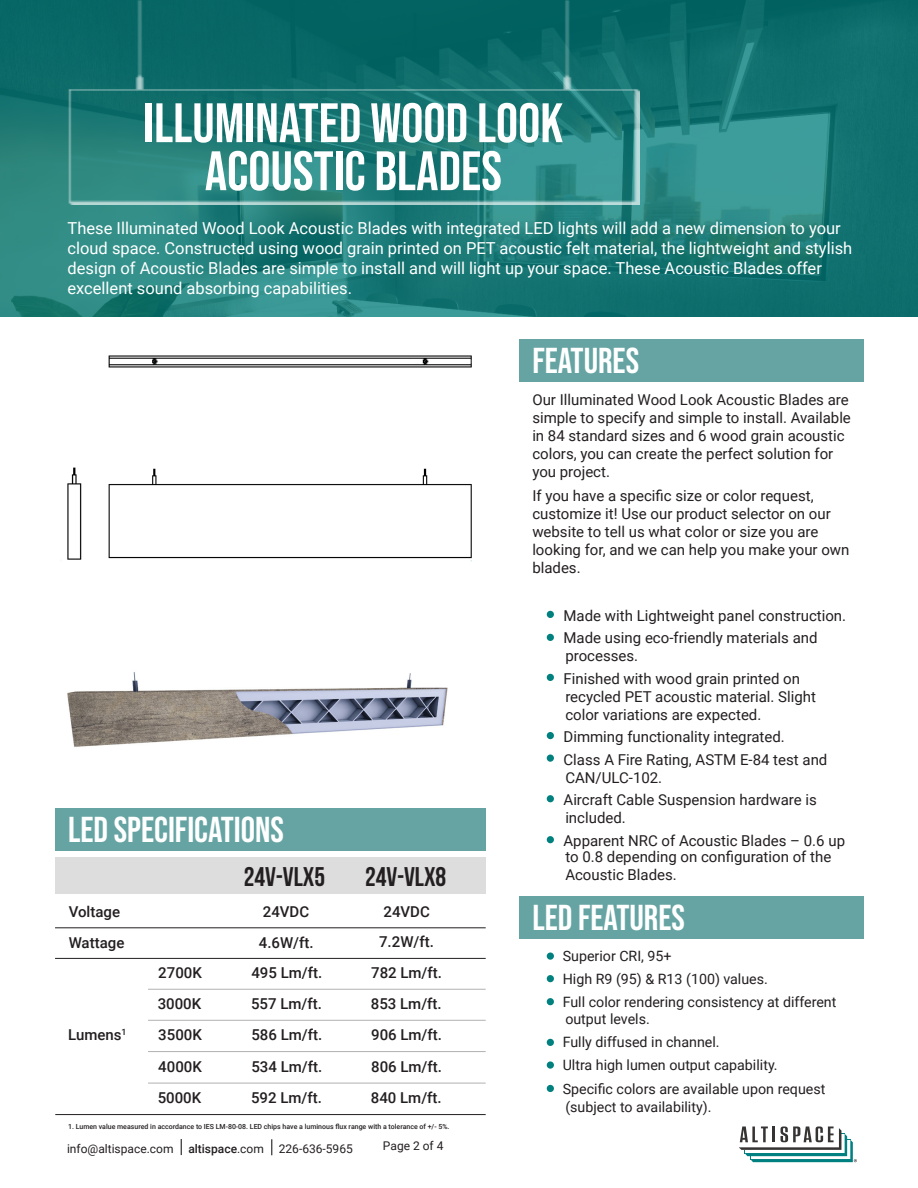
<style>
.page{position:relative;width:918px;height:1188px;background:#fff}
.page>*{position:absolute;margin:0;border:0;box-sizing:border-box;transform-origin:0 0}
.t1{font:55.5px/48px "Bebas Neue";color:#fff;text-align:center}
.t2{font:36px "Bebas Neue";color:#fff}
.t3{font:700 27px "Bebas Neue";color:#231f20}
.t4{font:16.5px/19.8px "Roboto";color:#fff}
.t5{font:15px/18px "Roboto";color:#231f20}
.t6{font:500 15px "Roboto";color:#231f20}
.t7{font:14.25px/17.1px "Roboto";color:#231f20}
.t8{font:12px "Roboto";color:#231f20}
.t9{font:500 7.05px "Roboto";color:#231f20}
.s1{font-weight:500}
</style>
<div class="page">
<svg style="left:181px;top:1139px;width:1px;height:16px"></svg>
<svg style="left:271px;top:1139px;width:1px;height:16px"></svg>
<svg style="left:0;top:0;width:918px;height:317px;background:#1c7b78"></svg>
<img style="left:67px;top:0;width:572px;height:205px">
<svg style="left:739px;top:1126px;width:118px;height:36px"></svg>
<div style="left:547px;top:611px;width:7px;height:7px;background:#00807f;border-radius:50%"></div>
<div style="left:547px;top:634px;width:7px;height:7px;background:#00807f;border-radius:50%"></div>
<div style="left:547px;top:674px;width:7px;height:7px;background:#00807f;border-radius:50%"></div>
<div style="left:547px;top:732px;width:7px;height:7px;background:#00807f;border-radius:50%"></div>
<div style="left:547px;top:754px;width:7px;height:8px;background:#00807f;border-radius:50%"></div>
<div style="left:547px;top:795px;width:7px;height:7px;background:#00807f;border-radius:50%"></div>
<div style="left:547px;top:836px;width:7px;height:7px;background:#00807f;border-radius:50%"></div>
<img style="left:67px;top:672px;width:381px;height:75px">
<img style="left:108px;top:355px;width:364px;height:207px">
<img style="left:67px;top:467px;width:15px;height:93px">
<div style="left:519px;top:340px;width:345px;height:42px;background:#66a4a3"></div>
<div style="left:519px;top:896px;width:345px;height:42px;background:#66a4a3"></div>
<div style="left:547px;top:953px;width:7px;height:7px;background:#00807f;border-radius:50%"></div>
<div style="left:547px;top:975px;width:7px;height:7px;background:#00807f;border-radius:50%"></div>
<div style="left:547px;top:998px;width:7px;height:7px;background:#00807f;border-radius:50%"></div>
<div style="left:547px;top:1039px;width:7px;height:7px;background:#00807f;border-radius:50%"></div>
<div style="left:547px;top:1061px;width:7px;height:8px;background:#00807f;border-radius:50%"></div>
<div style="left:547px;top:1085px;width:7px;height:7px;background:#00807f;border-radius:50%"></div>
<hr style="left:55px;top:927px;width:431px;height:1px;background:#231f20">
<div style="left:55px;top:858px;width:431px;height:36px;background:#ddd"></div>
<hr style="left:55px;top:958px;width:431px;height:1px;background:#231f20">
<hr style="left:55px;top:1114px;width:431px;height:1px;background:#231f20">
<hr style="left:148px;top:989px;width:338px;height:1px;background:#b1b1b1">
<div style="left:55px;top:808px;width:431px;height:43px;background:#66a4a3"></div>
<hr style="left:148px;top:1020px;width:338px;height:1px;background:#b1b1b1">
<hr style="left:148px;top:1051px;width:338px;height:1px;background:#b1b1b1">
<hr style="left:148px;top:1083px;width:338px;height:1px;background:#b1b1b1">
<p class="t1" style="left:143px;top:98px;width:421px">ILLUMINATED WOOD LOOK<br>ACOUSTIC BLADES</p>
<p class="t4" style="left:68px;top:218px;width:786px">These Illuminated Wood Look Acoustic Blades with integrated LED lights will add a new dimension to your cloud space. Constructed using wood grain printed on PET acoustic felt material, the lightweight and stylish design of Acoustic Blades are simple to install and will light up your space. These Acoustic Blades offer excellent sound absorbing capabilities.</p>
<p class="t2" style="left:68px;top:809px;width:217px">LED SPECIFICATIONS</p>
<p class="t6" style="left:69px;top:901px;width:53px">Voltage</p>
<p class="t6" style="left:69px;top:932px;width:57px">Wattage</p>
<p class="t6" style="left:158px;top:962px;width:45px">2700K</p>
<p class="t3" style="left:244px;top:862px;width:83px">24V-VLX5</p>
<p class="t6" style="left:263px;top:901px;width:48px">24VDC</p>
<p class="t6" style="left:259px;top:932px;width:56px">4.6W/ft.</p>
<p class="t6" style="left:251px;top:962px;width:72px">495 Lm/ft.</p>
<p class="t3" style="left:365px;top:862px;width:83px">24V-VLX8</p>
<p class="t6" style="left:383px;top:901px;width:48px">24VDC</p>
<p class="t6" style="left:379px;top:932px;width:56px">7.2W/ft.</p>
<p class="t6" style="left:371px;top:962px;width:72px">782 Lm/ft.</p>
<p class="t6" style="left:68px;top:1024px;width:60px">Lumens<sup>1</sup></p>
<p class="t6" style="left:158px;top:993px;width:45px">3000K</p>
<p class="t6" style="left:251px;top:993px;width:72px">557 Lm/ft.</p>
<p class="t6" style="left:371px;top:993px;width:72px">853 Lm/ft.</p>
<p class="t6" style="left:158px;top:1025px;width:45px">3500K</p>
<p class="t6" style="left:251px;top:1025px;width:72px">586 Lm/ft.</p>
<p class="t6" style="left:371px;top:1024px;width:72px">906 Lm/ft.</p>
<p class="t6" style="left:158px;top:1056px;width:45px">4000K</p>
<p class="t6" style="left:251px;top:1056px;width:72px">534 Lm/ft.</p>
<p class="t6" style="left:371px;top:1056px;width:72px">806 Lm/ft.</p>
<p class="t6" style="left:158px;top:1088px;width:45px">5000K</p>
<p class="t6" style="left:251px;top:1088px;width:72px">592 Lm/ft.</p>
<p class="t6" style="left:371px;top:1087px;width:72px">840 Lm/ft.</p>
<p class="t9" style="left:68px;top:1121px;width:383px">1. Lumen value measured in accordance to IES LM-80-08. LED chips have a luminous flux range with a tolerance of +/- 5%.</p>
<p class="t8" style="left:67px;top:1140px;width:287px">info@altispace.com <span class="s1">altispace</span>.com 226-636-5965</p>
<p class="t8" style="left:383px;top:1137px;width:62px">Page 2 of 4</p>
<p class="t2" style="left:532px;top:341px;width:108px">FEATURES</p>
<p class="t5" style="left:532px;top:390px;width:320px">Our Illuminated Wood Look Acoustic Blades are simple to specify and simple to install. Available in 84 standard sizes and 6 wood grain acoustic colors, you can create the perfect solution for you project.</p>
<p class="t5" style="left:532px;top:486px;width:319px">If you have a specific size or color request, customize it! Use our product selector on our website to tell us what color or size you are looking for, and we can help you make your own blades.</p>
<p class="t5" style="left:547px;top:606px;width:300px">• Made with Lightweight panel construction.</p>
<p class="t5" style="left:565px;top:629px;width:254px;text-indent:-18px">• Made using eco-friendly materials and processes.</p>
<p class="t5" style="left:565px;top:669px;width:252px;text-indent:-18px">• Finished with wood grain printed on recycled PET acoustic material. Slight color variations are expected.</p>
<p class="t5" style="left:547px;top:728px;width:239px">• Dimming functionality integrated.</p>
<p class="t5" style="left:565px;top:750px;width:264px;text-indent:-18px">• Class A Fire Rating, ASTM E-84 test and<br>CAN/ULC-102.</p>
<p class="t5" style="left:565px;top:791px;width:253px;text-indent:-18px">• Aircraft Cable Suspension hardware is included.</p>
<p class="t5" style="left:547px;top:832px;width:299px;line-height:16.5px;text-align:center">• Apparent NRC of Acoustic Blades – 0.6 up to 0.8 depending on configuration of the</p>
<p class="t5" style="left:565px;top:866px;width:113px">Acoustic Blades.</p>
<p class="t2" style="left:532px;top:897px;width:154px">LED FEATURES</p>
<p class="t7" style="left:547px;top:947px;width:126px">• Superior CRI, 95+</p>
<p class="t7" style="left:547px;top:970px;width:222px">• High R9 (95) &amp; R13 (100) values.</p>
<p class="t7" style="left:565px;top:993px;width:273px;text-indent:-18px">• Full color rendering consistency at different output levels.</p>
<p class="t7" style="left:547px;top:1033px;width:174px">• Fully diffused in channel.</p>
<p class="t7" style="left:547px;top:1056px;width:232px">• Ultra high lumen output capability.</p>
<p class="t7" style="left:565px;top:1078px;width:262px;line-height:18.9px;text-indent:-18px">• Specific colors are available upon request (subject to availability).</p>
</div>
